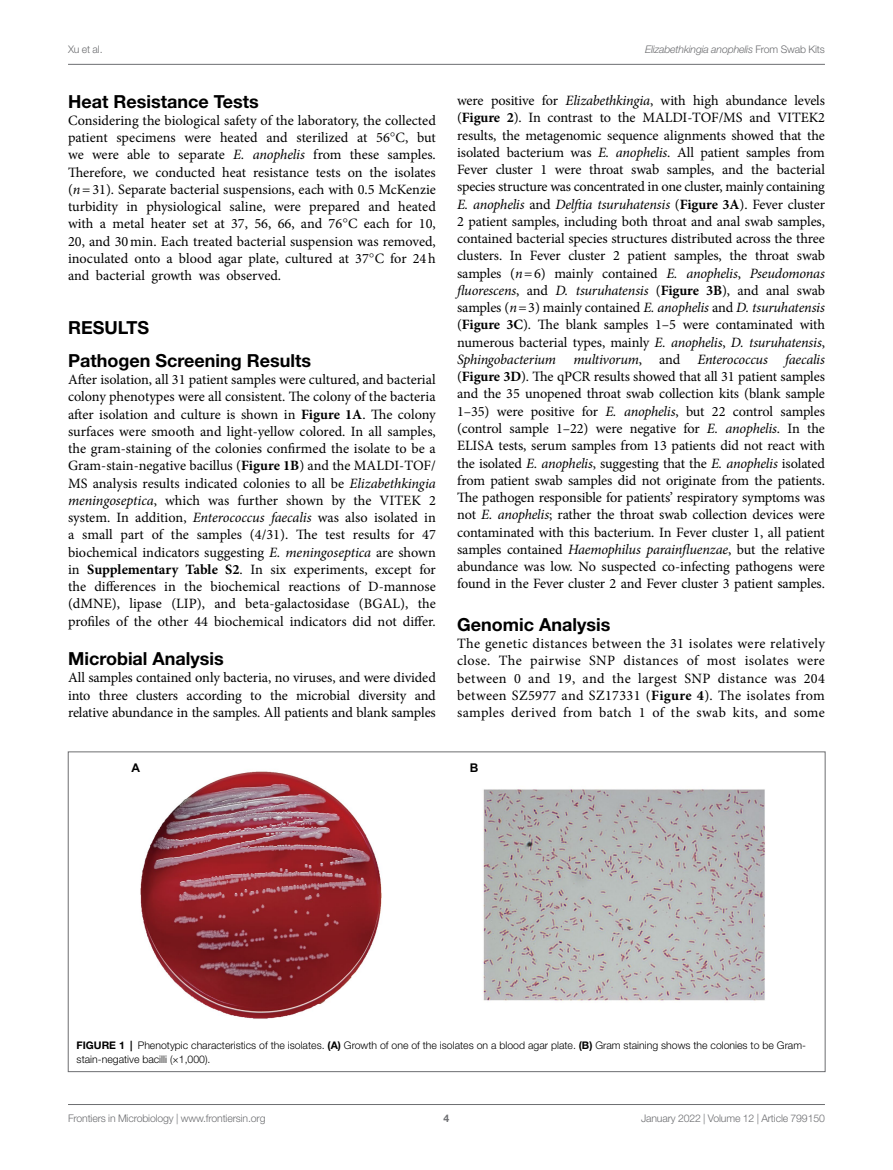
<style>
.page{position:relative;width:893px;height:1170px;background:#fff}
.page>*{position:absolute;margin:0;border:0;box-sizing:border-box;transform-origin:0 0}
.TEXT_FLUSH{font:700 18px/33px "Helvetica Neue LT Std";color:#000}
.HEAD_2{font:700 18px "Helvetica Neue LT Std";color:#000}
.TEXT_FLUSH-2{font:14.25px/17.2px "Minion Pro";letter-spacing:-.005em;color:#000;text-align:justify}
.t1{font:700 12px "Arial";color:#000}
.FIG_LEG{font:300 10.5px/14.2px "Helvetica Neue LT Std";color:#000}
.t2{font:300 10.5px "Helvetica Neue LT Std";letter-spacing:-.015em;color:#6d6e71}
.t3{font:italic 300 10.5px "Helvetica Neue LT Std";letter-spacing:-.015em;color:#6d6e71}
.t4{font:700 10.5px "Helvetica Neue LT Std";color:#6d6e71}
.s1{font-style:normal}
.s2{font-family:"STIX General"}
.s3{font-style:italic}
.s4{font-weight:700}
</style>
<div class="page">
<hr style="left:68px;top:64px;width:757px;height:1px;background:#6d6e71">
<hr style="left:68px;top:1104px;width:757px;height:1px;background:#6d6e71">
<img style="left:140px;top:771px;width:625px;height:248px">
<p class="t2" style="left:68px;top:42px;width:36px">Xu et al.</p>
<p class="t3" style="left:645px;top:43px;width:181px">Elizabethkingia anophelis <span class="s1">From Swab Kits</span></p>
<p class="TEXT_FLUSH" style="left:68px;top:84px;width:192px">Heat Resistance Tests</p>
<p class="TEXT_FLUSH-2" style="left:68px;top:112px;width:369px">Considering the biological safety of the laboratory, the collected patient specimens were heated and sterilized at 56<span class="s2">°</span>C, but we were able to separate <span class="s3">E. anophelis</span> from these samples.<br>Therefore, we conducted heat resistance tests on the isolates (<span class="s3">n</span>=31). Separate bacterial suspensions, each with 0.5 McKenzie turbidity in physiological saline, were prepared and heated with a metal heater set at 37, 56, 66, and 76<span class="s2">°</span>C each for 10, 20, and 30min. Each treated bacterial suspension was removed, inoculated onto a blood agar plate, cultured at 37<span class="s2">°</span>C for 24h and bacterial growth was observed.</p>
<p class="TEXT_FLUSH" style="left:68px;top:310px;width:245px">RESULTS<br>Pathogen Screening Results</p>
<p class="TEXT_FLUSH-2" style="left:68px;top:371px;width:369px">After isolation, all 31 patient samples were cultured, and bacterial colony phenotypes were all consistent. The colony of the bacteria after isolation and culture is shown in <span class="s4">Figure 1A</span>. The colony</p>
<p class="TEXT_FLUSH-2" style="left:68px;top:423px;width:369px">surfaces were smooth and light-yellow colored. In all samples, the gram-staining of the colonies confirmed the isolate to be a Gram-stain-negative bacillus (<span class="s4">Figure 1B</span>) and the MALDI-TOF/ MS analysis results indicated colonies to all be <span class="s3">Elizabethkingia meningoseptica</span>, which was further shown by the VITEK 2 system. In addition, <span class="s3">Enterococcus faecalis</span> was also isolated in a small part of the samples (4/31). The test results for 47 biochemical indicators suggesting <span class="s3">E. meningoseptica</span> are shown in <span class="s4">Supplementary Table S2</span>. In six experiments, except for the differences in the biochemical reactions of D-mannose (dMNE), lipase (LIP), and beta-galactosidase (BGAL), the profiles of the other 44 biochemical indicators did not differ.</p>
<p class="HEAD_2" style="left:68px;top:647px;width:157px">Microbial Analysis</p>
<p class="TEXT_FLUSH-2" style="left:68px;top:669px;width:369px">All samples contained only bacteria, no viruses, and were divided into three clusters according to the microbial diversity and relative abundance in the samples. All patients and blank samples</p>
<p class="TEXT_FLUSH-2" style="left:457px;top:92px;width:369px">were positive for <span class="s3">Elizabethkingia</span>, with high abundance levels (<span class="s4">Figure 2</span>). In contrast to the MALDI-TOF/MS and VITEK2 results, the metagenomic sequence alignments showed that the isolated bacterium was <span class="s3">E. anophelis</span>. All patient samples from Fever cluster 1 were throat swab samples, and the bacterial species structure was concentrated in one cluster, mainly containing <span class="s3">E. anophelis</span> and <span class="s3">Delftia tsuruhatensis</span> (<span class="s4">Figure 3A</span>). Fever cluster 2 patient samples, including both throat and anal swab samples, contained bacterial species structures distributed across the three clusters. In Fever cluster 2 patient samples, the throat swab samples (<span class="s3">n</span>=6) mainly contained <span class="s3">E. anophelis</span>, <span class="s3">Pseudomonas fluorescens</span>, and <span class="s3">D. tsuruhatensis</span> (<span class="s4">Figure 3B</span>), and anal swab samples (<span class="s3">n</span>=3) mainly contained <span class="s3">E. anophelis</span> and <span class="s3">D. tsuruhatensis </span>(<span class="s4">Figure 3C</span>). The blank samples 1–5 were contaminated with numerous bacterial types, mainly <span class="s3">E. anophelis</span>, <span class="s3">D. tsuruhatensis</span>, <span class="s3">Sphingobacterium multivorum</span>, and <span class="s3">Enterococcus faecalis </span>(<span class="s4">Figure 3D</span>). The qPCR results showed that all 31 patient samples and the 35 unopened throat swab collection kits (blank sample 1–35) were positive for <span class="s3">E. anophelis</span>, but 22 control samples (control sample 1–22) were negative for <span class="s3">E. anophelis</span>. In the ELISA tests, serum samples from 13 patients did not react with the isolated <span class="s3">E. anophelis</span>, suggesting that the <span class="s3">E. anophelis</span> isolated from patient swab samples did not originate from the patients.<br>The pathogen responsible for patients’ respiratory symptoms was not <span class="s3">E. anophelis</span>; rather the throat swab collection devices were contaminated with this bacterium. In Fever cluster 1, all patient samples contained <span class="s3">Haemophilus parainfluenzae</span>, but the relative abundance was low. No suspected co-infecting pathogens were found in the Fever cluster 2 and Fever cluster 3 patient samples.</p>
<p class="HEAD_2" style="left:457px;top:613px;width:155px">Genomic Analysis</p>
<p class="TEXT_FLUSH-2" style="left:457px;top:635px;width:369px">The genetic distances between the 31 isolates were relatively close. The pairwise SNP distances of most isolates were between 0 and 19, and the largest SNP distance was 204 between SZ5977 and SZ17331 (<span class="s4">Figure 4</span>). The isolates from samples derived from batch 1 of the swab kits, and some</p>
<p class="t1" style="left:131px;top:759px;width:10px">A</p>
<p class="t1" style="left:470px;top:759px;width:10px">B</p>
<p class="FIG_LEG" style="left:77px;top:1037px;width:731px"><span class="s4">FIGURE 1 |</span> Phenotypic characteristics of the isolates. <span class="s4">(A)</span> Growth of one of the isolates on a blood agar plate. <span class="s4">(B)</span> Gram staining shows the colonies to be Gram&shy;stain-negative bacilli (×1,000).</p>
<p class="t2" style="left:68px;top:1111px;width:199px">Frontiers in Microbiology | www.frontiersin.org</p>
<p class="t4" style="left:444px;top:1111px;width:7px">4</p>
<p class="t2" style="left:641px;top:1111px;width:185px">January 2022 | Volume 12 | Article 799150</p>
</div>
